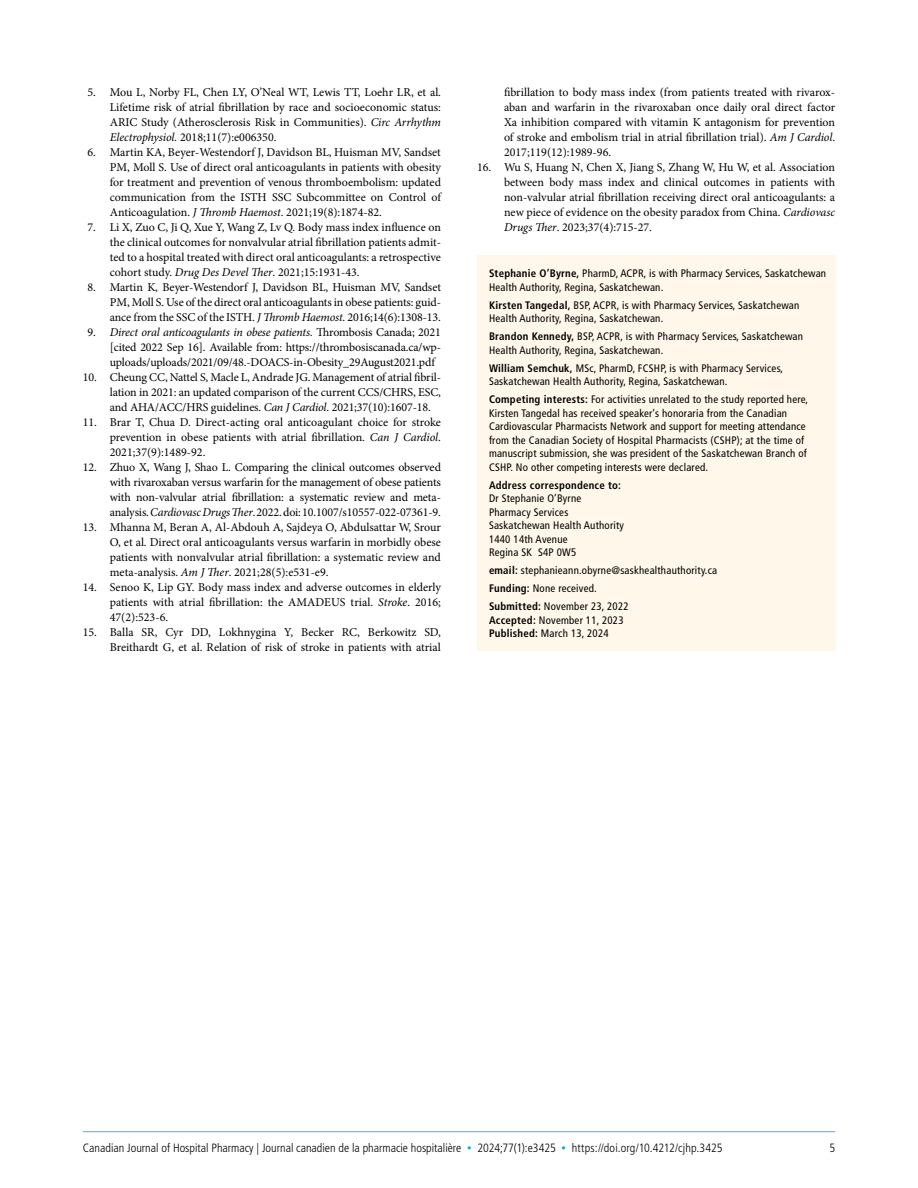
<style>
.page{position:relative;width:918px;height:1188px;background:#fff}
.page>*{position:absolute;margin:0;border:0;box-sizing:border-box;transform-origin:0 0}
.CJHP_References{font:12px/15px "Minion Pro";letter-spacing:-.005em;color:#000;text-align:justify}
.t1{font:300 condensed 12px "Frutiger LT Std";color:#000}
.CJHP_Contribs{font:condensed 10.8px/13.5px "Frutiger LT Std";letter-spacing:.02em;color:#000}
.CJHP_Contribs-2{font:700 condensed 10.8px "Frutiger LT Std";letter-spacing:.02em;color:#000}
.s1{font-style:italic}
.s2{font-weight:700}
.s3{font-size:9px;color:#00acd7}
</style>
<div class="page">
<hr style="left:83px;top:1131px;width:752px;height:1px;background:#0057a5">
<div style="left:477px;top:256px;width:358px;height:395px;background:#fff8ea"></div>
<p class="CJHP_References" style="left:110px;top:84px;width:333px;text-indent:-22px">5. Mou L, Norby FL, Chen LY, O’Neal WT, Lewis TT, Loehr LR, et al.<br>Lifetime risk of atrial fibrillation by race and socioeconomic status:<br>ARIC Study (Atherosclerosis Risk in Communities). <span class="s1">Circ Arrhythm Electrophysiol.</span> 2018;11(7):e006350.</p>
<p class="CJHP_References" style="left:110px;top:144px;width:333px;text-indent:-22px">6. Martin KA, Beyer-Westendorf J, Davidson BL, Huisman MV, Sandset PM, Moll S. Use of direct oral anticoagulants in patients with obesity for treatment and prevention of venous thromboembolism: updated communication from the ISTH SSC Subcommittee on Control of Anticoagulation. <span class="s1">J Thromb Haemost</span>. 2021;19(8):1874-82.</p>
<p class="CJHP_References" style="left:110px;top:219px;width:333px;text-indent:-22px">7. Li X, Zuo C, Ji Q, Xue Y, Wang Z, Lv Q. Body mass index influence on the clinical outcomes for nonvalvular atrial fibrillation patients admit&shy;ted to a hospital treated with direct oral anticoagulants: a retrospective cohort study. <span class="s1">Drug Des Devel Ther</span>. 2021;15:1931-43.</p>
<p class="CJHP_References" style="left:110px;top:279px;width:333px;text-indent:-22px">8. Martin K, Beyer-Westendorf J, Davidson BL, Huisman MV, Sandset PM, Moll S. Use of the direct oral anticoagulants in obese patients: guid&shy;ance from the SSC of the ISTH. <span class="s1">J Thromb Haemost</span>. 2016;14(6):1308-13.</p>
<p class="CJHP_References" style="left:110px;top:324px;width:333px;text-align:left;text-indent:-22px">9. <span class="s1">Direct oral anticoagulants in obese patients.</span> Thrombosis Canada; 2021 [cited 2022 Sep 16]. Available from: https://thrombosiscanada.ca/wp&shy;uploads/uploads/2021/09/48.-DOACS-in-Obesity_29August2021.pdf</p>
<p class="CJHP_References" style="left:110px;top:369px;width:333px;text-indent:-27px">10. Cheung CC, Nattel S, Macle L, Andrade JG. Management of atrial fibril&shy;lation in 2021: an updated comparison of the current CCS/CHRS, ESC, and AHA/ACC/HRS guidelines. <span class="s1">Can J Cardiol</span>. 2021;37(10):1607-18.</p>
<p class="CJHP_References" style="left:110px;top:414px;width:333px;text-indent:-27px">11. Brar T, Chua D. Direct-acting oral anticoagulant choice for stroke prevention in obese patients with atrial fibrillation. <span class="s1">Can J Cardiol</span>.<br>2021;37(9):1489-92.</p>
<p class="CJHP_References" style="left:110px;top:459px;width:333px;text-indent:-27px">12. Zhuo X, Wang J, Shao L. Comparing the clinical outcomes observed with rivaroxaban versus warfarin for the management of obese patients with non-valvular atrial fibrillation: a systematic review and meta&shy;analysis. <span class="s1">Cardiovasc Drugs Ther</span>. 2022. doi: 10.1007/s10557-022-07361-9.</p>
<p class="CJHP_References" style="left:110px;top:519px;width:333px;text-indent:-27px">13. Mhanna M, Beran A, Al-Abdouh A, Sajdeya O, Abdulsattar W, Srour O, et al. Direct oral anticoagulants versus warfarin in morbidly obese patients with nonvalvular atrial fibrillation: a systematic review and meta-analysis. <span class="s1">Am J Ther</span>. 2021;28(5):e531-e9.</p>
<p class="CJHP_References" style="left:110px;top:579px;width:333px;text-indent:-27px">14. Senoo K, Lip GY. Body mass index and adverse outcomes in elderly patients with atrial fibrillation: the AMADEUS trial. <span class="s1">Stroke</span>. 2016; 47(2):523-6.</p>
<p class="CJHP_References" style="left:83px;top:624px;width:360px;text-align:right">15. Balla SR, Cyr DD, Lokhnygina Y, Becker RC, Berkowitz SD,<br>Breithardt G, et al. Relation of risk of stroke in patients with atrial</p>
<p class="CJHP_References" style="left:504px;top:84px;width:333px">fibrillation to body mass index (from patients treated with rivarox&shy;aban and warfarin in the rivaroxaban once daily oral direct factor Xa inhibition compared with vitamin K antagonism for prevention of stroke and embolism trial in atrial fibrillation trial). <span class="s1">Am J Cardiol</span>.<br>2017;119(12):1989-96.</p>
<p class="CJHP_References" style="left:504px;top:159px;width:333px;text-indent:-27px">16. Wu S, Huang N, Chen X, Jiang S, Zhang W, Hu W, et al. Association between body mass index and clinical outcomes in patients with non-valvular atrial fibrillation receiving direct oral anticoagulants: a new piece of evidence on the obesity paradox from China. <span class="s1">Cardiovasc Drugs Ther</span>. 2023;37(4):715-27.</p>
<p class="CJHP_Contribs" style="left:489px;top:267px;width:339px"><span class="s2">Stephanie O’Byrne,</span> PharmD, ACPR, is with Pharmacy Services, Saskatchewan<br>Health Authority, Regina, Saskatchewan.</p>
<p class="CJHP_Contribs" style="left:489px;top:298px;width:312px"><span class="s2">Kirsten Tangedal,</span> BSP, ACPR, is with Pharmacy Services, Saskatchewan<br>Health Authority, Regina, Saskatchewan.</p>
<p class="CJHP_Contribs" style="left:489px;top:330px;width:316px"><span class="s2">Brandon Kennedy,</span> BSP, ACPR, is with Pharmacy Services, Saskatchewan<br>Health Authority, Regina, Saskatchewan.</p>
<p class="CJHP_Contribs" style="left:489px;top:361px;width:296px"><span class="s2">William Semchuk,</span> MSc, PharmD, FCSHP, is with Pharmacy Services,<br>Saskatchewan Health Authority, Regina, Saskatchewan.</p>
<p class="CJHP_Contribs" style="left:489px;top:393px;width:321px"><span class="s2">Competing interests:</span> For activities unrelated to the study reported here, Kirsten Tangedal has received speaker’s honoraria from the Canadian Cardiovascular Pharmacists Network and support for meeting attendance from the Canadian Society of Hospital Pharmacists (CSHP); at the time of manuscript submission, she was president of the Saskatchewan Branch of CSHP. No other competing interests were declared.</p>
<p class="CJHP_Contribs-2" style="left:489px;top:479px;width:134px">Address correspondence to:</p>
<p class="CJHP_Contribs" style="left:489px;top:492px;width:94px">Dr Stephanie O’Byrne</p>
<p class="CJHP_Contribs" style="left:489px;top:505px;width:81px">Pharmacy Services</p>
<p class="CJHP_Contribs" style="left:489px;top:519px;width:136px">Saskatchewan Health Authority</p>
<p class="CJHP_Contribs" style="left:489px;top:532px;width:80px">1440 14th Avenue</p>
<p class="CJHP_Contribs" style="left:489px;top:546px;width:89px">Regina SK S4P 0W5</p>
<p class="CJHP_Contribs" style="left:489px;top:564px;width:230px"><span class="s2">email:</span> stephanieann.obyrne@saskhealthauthority.ca</p>
<p class="CJHP_Contribs" style="left:489px;top:582px;width:109px"><span class="s2">Funding:</span> None received.</p>
<p class="CJHP_Contribs" style="left:489px;top:600px;width:141px"><span class="s2">Submitted:</span> November 23, 2022</p>
<p class="CJHP_Contribs" style="left:489px;top:613px;width:136px"><span class="s2">Accepted:</span> November 11, 2023</p>
<p class="CJHP_Contribs" style="left:489px;top:627px;width:121px"><span class="s2">Published:</span> March 13, 2024</p>
<p class="t1" style="left:83px;top:1141px;width:641px">Canadian Journal of Hospital Pharmacy | Journal canadien de la pharmacie hospitalière <span class="s3">•</span> 2024;77(1):e3425 <span class="s3">•</span> https://doi.org/10.4212/cjhp.3425</p>
<p class="t1" style="left:829px;top:1141px;width:7px">5</p>
</div>
